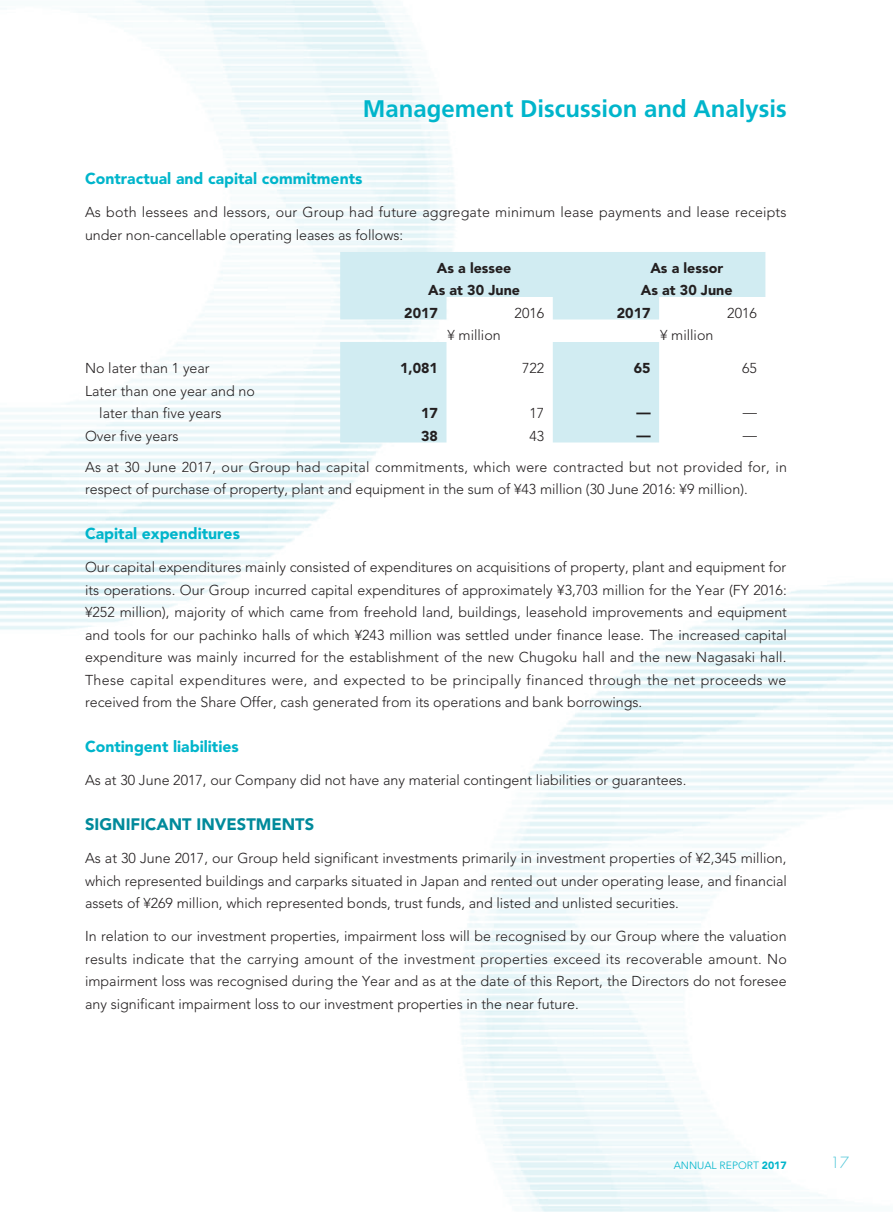
<style>
.page{position:relative;width:893px;height:1212px;background:#fff}
.page>*{position:absolute;margin:0;border:0;box-sizing:border-box;transform-origin:0 0}
.t1{font:700 24px "Frutiger LT Std";color:#00b5cb}
._3__標題{font:900 16.5px "Avenir LT Std";color:#008a9b}
._4__副標題{font:900 15.75px "Avenir LT Std";color:#00b5cb}
.t2{font:300 15px "Futura Std";color:#49c4d6}
._1__內文{font:300 14.25px/22.5px "Avenir LT Std";color:#231f20;text-align:justify}
._1__內文-2{font:300 14.25px/22.5px "Avenir LT Std";letter-spacing:.02em;color:#231f20}
._1__內文-3{font:900 14.25px "Avenir LT Std";color:#231f20}
.t3{font:300 10.5px "Avenir LT Std";color:#00b5cb}
.s1{font-weight:900}
</style>
<div class="page">
<svg style="left:340px;top:252px;width:425px;height:190px;fill:#d1ecf2"></svg>
<h1 class="t1" style="left:363px;top:94px;width:426px">Management Discussion and Analysis</h1>
<p class="_4__副標題" style="left:85px;top:169px;width:279px">Contractual and capital commitments</p>
<p class="_1__內文" style="left:85px;top:201px;width:703px">As both lessees and lessors, our Group had future aggregate minimum lease payments and lease receipts under non-cancellable operating leases as follows:</p>
<p class="_1__內文-3" style="left:437px;top:259px;width:76px">As a lessee</p>
<p class="_1__內文-3" style="left:428px;top:282px;width:93px">As at 30 June</p>
<p class="_1__內文-3" style="left:650px;top:259px;width:74px">As a lessor</p>
<p class="_1__內文-3" style="left:641px;top:282px;width:93px">As at 30 June</p>
<p class="_1__內文-3" style="left:404px;top:304px;width:35px">2017</p>
<p class="_1__內文" style="left:515px;top:302px;width:31px">2016</p>
<p class="_1__內文-3" style="left:617px;top:304px;width:35px">2017</p>
<p class="_1__內文" style="left:727px;top:302px;width:31px">2016</p>
<p class="_1__內文" style="left:447px;top:324px;width:55px">¥ million</p>
<p class="_1__內文" style="left:660px;top:324px;width:55px">¥ million</p>
<p class="_1__內文" style="left:85px;top:357px;width:126px">No later than 1 year</p>
<p class="_1__內文-3" style="left:400px;top:360px;width:39px">1,081</p>
<p class="_1__內文" style="left:522px;top:357px;width:24px">722</p>
<p class="_1__內文-3" style="left:634px;top:360px;width:18px">65</p>
<p class="_1__內文" style="left:742px;top:357px;width:16px">65</p>
<p class="_1__內文" style="left:85px;top:380px;width:171px">Later than one year and no</p>
<p class="_1__內文" style="left:99px;top:402px;width:124px">later than five years</p>
<p class="_1__內文-3" style="left:421px;top:405px;width:18px">17</p>
<p class="_1__內文" style="left:529px;top:402px;width:16px">17</p>
<p class="_1__內文-3" style="left:636px;top:404px;width:16px">—</p>
<p class="_1__內文" style="left:743px;top:401px;width:16px">—</p>
<p class="_1__內文" style="left:85px;top:425px;width:95px">Over five years</p>
<p class="_1__內文-3" style="left:421px;top:427px;width:18px">38</p>
<p class="_1__內文" style="left:529px;top:425px;width:16px">43</p>
<p class="_1__內文-3" style="left:636px;top:426px;width:16px">—</p>
<p class="_1__內文" style="left:743px;top:424px;width:16px">—</p>
<p class="_1__內文-2" style="left:85px;top:456px;width:703px">As at 30 June 2017, our Group had capital commitments, which were contracted but not provided for, in respect of purchase of property, plant and equipment in the sum of ¥43 million (30 June 2016: ¥9 million).</p>
<p class="_4__副標題" style="left:85px;top:524px;width:156px">Capital expenditures</p>
<p class="_1__內文" style="left:85px;top:556px;width:703px">Our capital expenditures mainly consisted of expenditures on acquisitions of property, plant and equipment for its operations. Our Group incurred capital expenditures of approximately ¥3,703 million for the Year (FY 2016: ¥252 million), majority of which came from freehold land, buildings, leasehold improvements and equipment and tools for our pachinko halls of which ¥243 million was settled under finance lease. The increased capital expenditure was mainly incurred for the establishment of the new Chugoku hall and the new Nagasaki hall.<br>These capital expenditures were, and expected to be principally financed through the net proceeds we received from the Share Offer, cash generated from its operations and bank borrowings.</p>
<p class="_4__副標題" style="left:85px;top:737px;width:155px">Contingent liabilities</p>
<p class="_1__內文" style="left:85px;top:769px;width:603px">As at 30 June 2017, our Company did not have any material contingent liabilities or guarantees.</p>
<p class="_3__標題" style="left:85px;top:815px;width:231px">SIGNIFICANT INVESTMENTS</p>
<p class="_1__內文" style="left:85px;top:847px;width:703px">As at 30 June 2017, our Group held significant investments primarily in investment properties of ¥2,345 million, which represented buildings and carparks situated in Japan and rented out under operating lease, and financial assets of ¥269 million, which represented bonds, trust funds, and listed and unlisted securities.</p>
<p class="_1__內文" style="left:85px;top:925px;width:703px">In relation to our investment properties, impairment loss will be recognised by our Group where the valuation results indicate that the carrying amount of the investment properties exceed its recoverable amount. No impairment loss was recognised during the Year and as at the date of this Report, the Directors do not foresee any significant impairment loss to our investment properties in the near future.</p>
<p class="t3" style="left:674px;top:1159px;width:114px">ANNUAL REPORT <span class="s1">2017</span></p>
<p class="t2" style="left:830px;top:1153px;width:20px">17</p>
</div>
